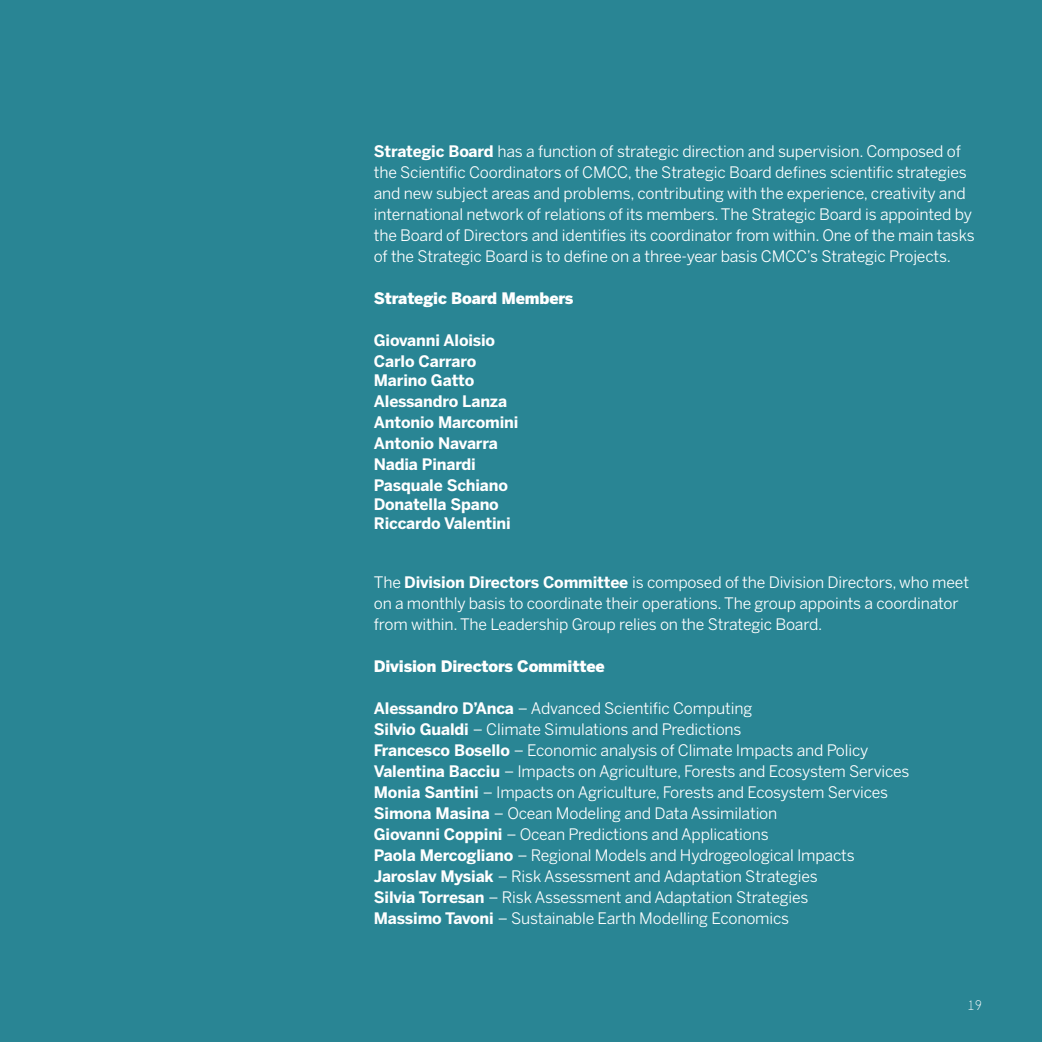
<style>
.page{position:relative;width:1042px;height:1042px;background:#298594}
.page>*{position:absolute;margin:0;border:0;box-sizing:border-box;transform-origin:0 0}
.t1{font:15.75px/21px "Benton Sans";letter-spacing:-.01em;color:#fff}
.t2{font:700 15.75px "Benton Sans";letter-spacing:-.01em;color:#fff}
.t3{font:900 15.75px "Benton Sans";letter-spacing:-.01em;color:#fff}
.t4{font:14px "Champagne&Limousines";color:#fff}
.s1{font-weight:700}
</style>
<div class="page">
<p class="t1" style="left:374px;top:141px;width:602px"><span class="s1">Strategic Board</span> has a function of strategic direction and supervision. Composed of the Scientific Coordinators of CMCC, the Strategic Board defines scientific strategies and new subject areas and problems, contributing with the experience, creativity and international network of relations of its members. The Strategic Board is appointed by the Board of Directors and identifies its coordinator from within. One of the main tasks of the Strategic Board is to define on a three-year basis CMCC’s Strategic Projects.</p>
<p class="t3" style="left:374px;top:289px;width:201px">Strategic Board Members</p>
<p class="t2" style="left:374px;top:331px;width:123px">Giovanni Aloisio</p>
<p class="t2" style="left:374px;top:352px;width:104px">Carlo Carraro</p>
<p class="t2" style="left:374px;top:371px;width:102px">Marino Gatto</p>
<p class="t2" style="left:374px;top:392px;width:135px">Alessandro Lanza</p>
<p class="t2" style="left:374px;top:413px;width:146px">Antonio Marcomini</p>
<p class="t2" style="left:374px;top:434px;width:125px">Antonio Navarra</p>
<p class="t2" style="left:374px;top:455px;width:104px">Nadia Pinardi</p>
<p class="t2" style="left:374px;top:476px;width:136px">Pasquale Schiano</p>
<p class="t2" style="left:374px;top:495px;width:127px">Donatella Spano</p>
<p class="t2" style="left:374px;top:514px;width:139px">Riccardo Valentini</p>
<p class="t1" style="left:374px;top:571px;width:597px">The <span class="s1">Division Directors Committee</span> is composed of the Division Directors, who meet on a monthly basis to coordinate their operations. The group appoints a coordinator from within. The Leadership Group relies on the Strategic Board.</p>
<p class="t3" style="left:374px;top:657px;width:232px">Division Directors Committee</p>
<p class="t1" style="left:374px;top:697px;width:380px"><span class="s1">Alessandro D’Anca</span> – Advanced Scientific Computing</p>
<p class="t1" style="left:374px;top:718px;width:369px"><span class="s1">Silvio Gualdi</span> – Climate Simulations and Predictions</p>
<p class="t1" style="left:374px;top:739px;width:496px"><span class="s1">Francesco Bosello</span> – Economic analysis of Climate Impacts and Policy</p>
<p class="t1" style="left:374px;top:760px;width:537px"><span class="s1">Valentina Bacciu</span> – Impacts on Agriculture, Forests and Ecosystem Services</p>
<p class="t1" style="left:374px;top:781px;width:516px"><span class="s1">Monia Santini</span> – Impacts on Agriculture, Forests and Ecosystem Services</p>
<p class="t1" style="left:374px;top:802px;width:405px"><span class="s1">Simona Masina</span> – Ocean Modeling and Data Assimilation</p>
<p class="t1" style="left:374px;top:823px;width:396px"><span class="s1">Giovanni Coppini</span> – Ocean Predictions and Applications</p>
<p class="t1" style="left:374px;top:844px;width:482px"><span class="s1">Paola Mercogliano</span> – Regional Models and Hydrogeological Impacts</p>
<p class="t1" style="left:374px;top:865px;width:445px"><span class="s1">Jaroslav Mysiak</span> – Risk Assessment and Adaptation Strategies</p>
<p class="t1" style="left:374px;top:886px;width:436px"><span class="s1">Silvia Torresan</span> – Risk Assessment and Adaptation Strategies</p>
<p class="t1" style="left:374px;top:907px;width:417px"><span class="s1">Massimo Tavoni</span> – Sustainable Earth Modelling Economics</p>
<p class="t4" style="left:967px;top:998px;width:16px">19</p>
</div>
